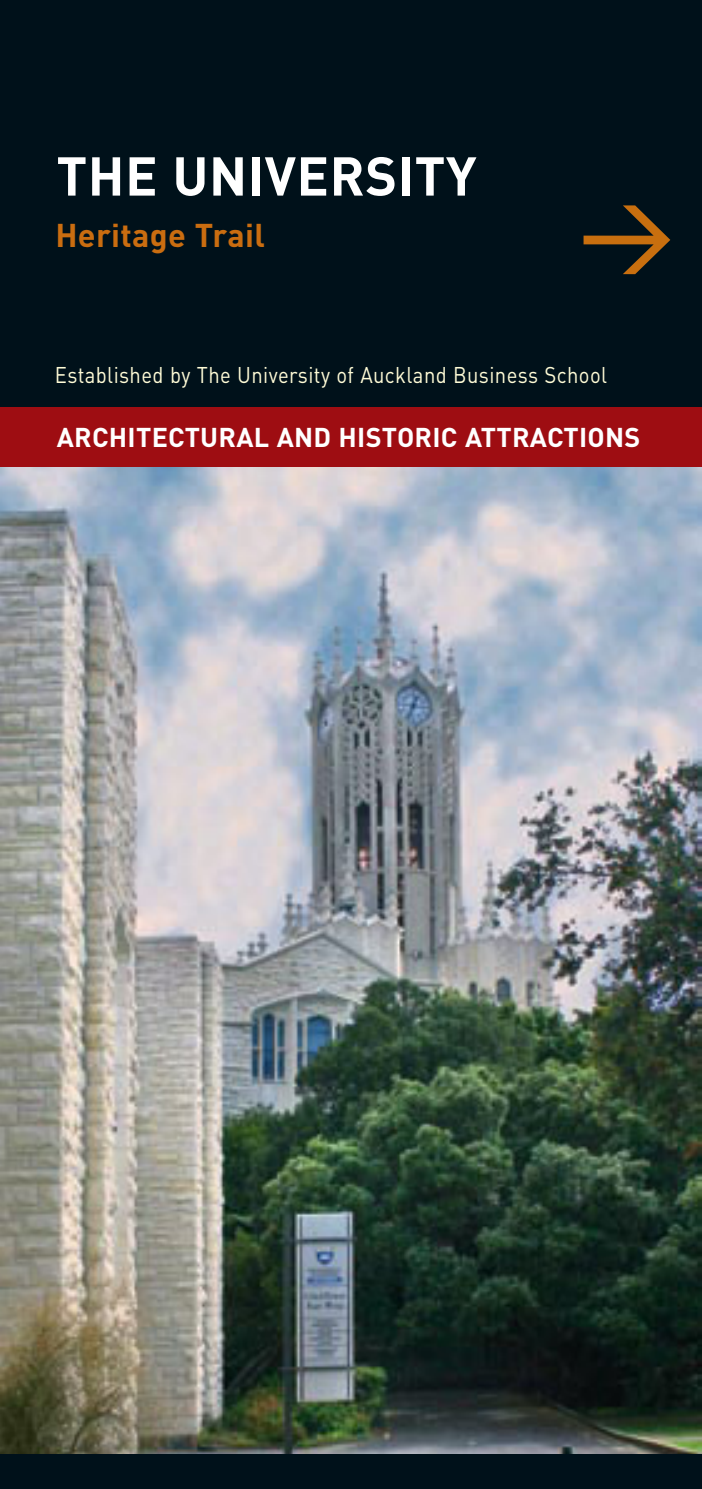
<style>
.page{position:relative;width:702px;height:1489px;background:#fff}
.page>*{position:absolute;margin:0;border:0;box-sizing:border-box;transform-origin:0 0}
.Body{font:700 53.75px "FFDIN";letter-spacing:.01em;color:#fff}
.Body-2{font:700 32.5px "FFDIN";letter-spacing:.01em;color:#ca6d10}
.Body-3{font:700 27px "FFDIN";letter-spacing:.01em;color:#fff}
.Body-4{font:22.5px "FFDIN";letter-spacing:.02em;color:#fffcd7;scale:.9 1}
</style>
<div class="page">
<img style="left:0;top:467px;width:702px;height:986px">
<div style="left:0;top:0;width:702px;height:407px;background:#00111a"></div>
<div style="left:0;top:407px;width:702px;height:60px;background:#9e0d12"></div>
<div style="left:0;top:1453px;width:702px;height:35px;background:#00111a"></div>
<svg style="left:583px;top:205px;width:87px;height:69px"></svg>
<p class="Body" style="left:56px;top:141px;width:421px">THE UNIVERSITY</p>
<p class="Body-2" style="left:55px;top:214px;width:211px">Heritage Trail</p>
<p class="Body-4" style="left:55px;top:361px;width:615px">Established by The University of Auckland Business School</p>
<p class="Body-3" style="left:57px;top:419px;width:585px">ARCHITECTURAL AND HISTORIC ATTRACTIONS</p>
</div>
